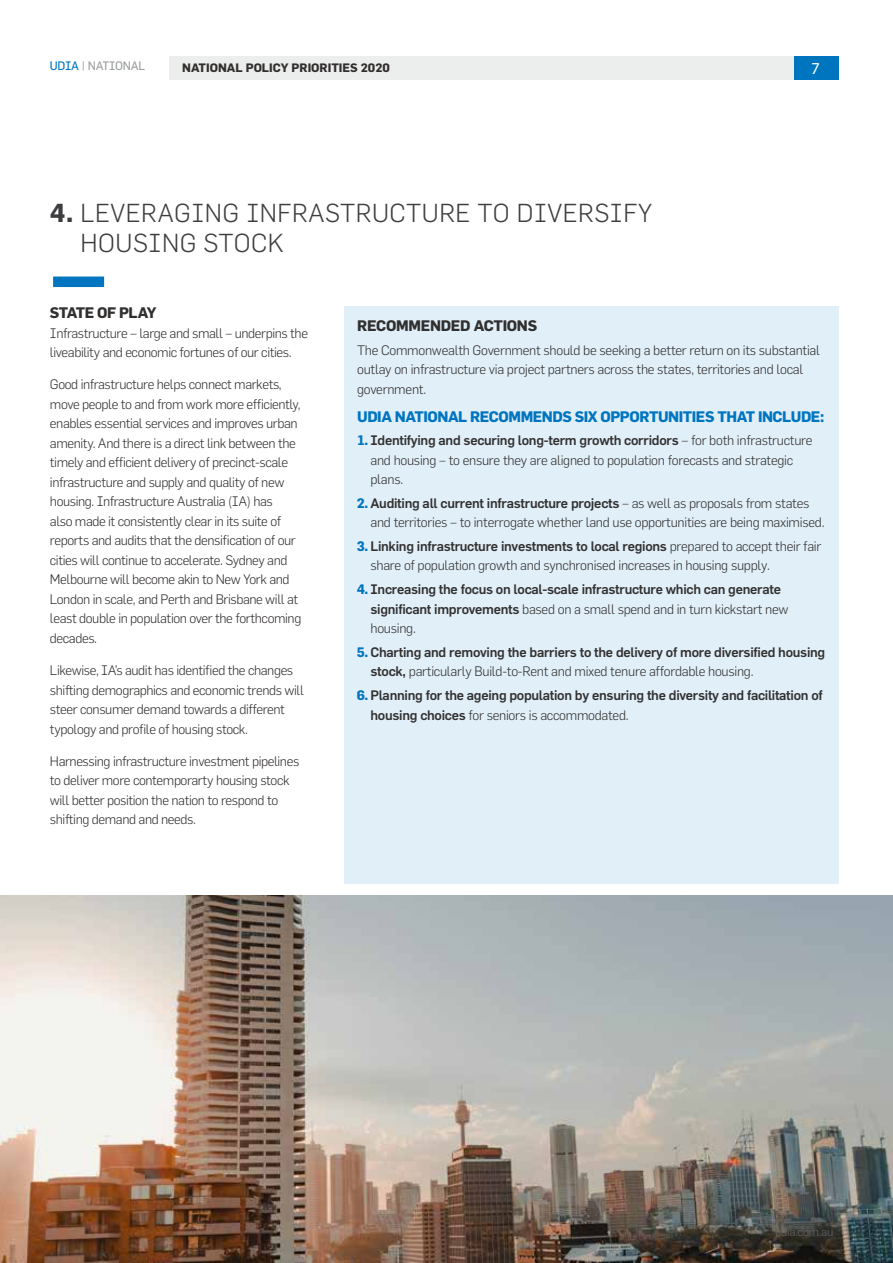
<style>
.page{position:relative;width:893px;height:1263px;background:#fff}
.page>*{position:absolute;margin:0;border:0;box-sizing:border-box;transform-origin:0 0}
.t1{font:300 25.5px/30.6px "Flama";letter-spacing:.02em;color:#3e3d40}
.t2{font:15.3px "Flama Basic";color:#fff}
.t3{font:700 15px "Flama";letter-spacing:-.03em;color:#0075bf}
.t4{font:700 15px "Flama";letter-spacing:-.02em;color:#32302f}
.t5{font:300 13.5px/19.5px "Flama";letter-spacing:-.03em;color:#32302f}
.t6{font:500 13.5px/19.5px "Flama";letter-spacing:-.02em;color:#32302f}
.t7{font:700 12px "Flama";color:#32302f}
.t8{font:12px "Flama Basic";letter-spacing:-.02em;color:#9c9e9f}
.t9{font:300 12px "Flama";letter-spacing:-.02em;color:#646567}
.s1{color:#0075bf}
.s2{font-weight:700}
.s3{font-weight:700;color:#0075bf}
.s4{font-weight:500}
.s5{font-weight:300}
</style>
<div class="page">
<img style="left:1px;top:895px;width:892px;height:368px">
<img style="left:0;top:895px;width:1px;height:368px">
<div style="left:170px;top:56px;width:624px;height:24px;background:#eceded"></div>
<div style="left:794px;top:56px;width:45px;height:24px;background:#0075bf"></div>
<div style="left:53px;top:277px;width:51px;height:10px;background:#0075bf"></div>
<div style="left:344px;top:306px;width:495px;height:577px;background:#e1eff9"></div>
<p class="t8" style="left:50px;top:58px;width:97px"><span class="s1">UDIA</span> | NATIONAL</p>
<p class="t2" style="left:811px;top:59px;width:10px">7</p>
<p class="t7" style="left:182px;top:61px;width:209px">NATIONAL POLICY PRIORITIES 2020</p>
<h1 class="t1" style="left:80px;top:197px;width:574px;text-indent:-30px"><span class="s2">4.</span> LEVERAGING INFRASTRUCTURE TO DIVERSIFY<br>HOUSING STOCK</h1>
<p class="t4" style="left:50px;top:304px;width:108px">STATE OF PLAY</p>
<p class="t5" style="left:50px;top:323px;width:260px">Infrastructure – large and small – underpins the liveability and economic fortunes of our cities.</p>
<p class="t5" style="left:50px;top:375px;width:253px">Good infrastructure helps connect markets, move people to and from work more efficiently, enables essential services and improves urban amenity. And there is a direct link between the timely and efficient delivery of precinct-scale infrastructure and supply and quality of new housing. Infrastructure Australia (IA) has<br>also made it consistently clear in its suite of reports and audits that the densification of our cities will continue to accelerate. Sydney and Melbourne will become akin to New York and London in scale, and Perth and Brisbane will at least double in population over the forthcoming decades.</p>
<p class="t5" style="left:50px;top:660px;width:256px">Likewise, IA’s audit has identified the changes shifting demographics and economic trends will steer consumer demand towards a different typology and profile of housing stock.</p>
<p class="t5" style="left:50px;top:751px;width:251px">Harnessing infrastructure investment pipelines to deliver more contemporarty housing stock will better position the nation to respond to shifting demand and needs.</p>
<p class="t4" style="left:357px;top:316px;width:181px">RECOMMENDED ACTIONS</p>
<p class="t5" style="left:357px;top:340px;width:464px">The Commonwealth Government should be seeking a better return on its substantial outlay on infrastructure via project partners across the states, territories and local government.</p>
<p class="t3" style="left:357px;top:407px;width:469px">UDIA NATIONAL RECOMMENDS SIX OPPORTUNITIES THAT INCLUDE:</p>
<p class="t5" style="left:370px;top:431px;width:444px;text-indent:-13px"><span class="s3">1.</span> <span class="s4">Identifying and securing long-term growth corridors</span> – for both infrastructure and housing – to ensure they are aligned to population forecasts and strategic plans.</p>
<p class="t5" style="left:370px;top:493px;width:455px;text-indent:-14px"><span class="s3">2.</span> <span class="s4">Auditing all current infrastructure projects</span> – as well as proposals from states and territories – to interrogate whether land use opportunities are being maximised.</p>
<p class="t5" style="left:370px;top:536px;width:452px;text-indent:-14px"><span class="s3">3.</span> <span class="s4">Linking infrastructure investments to local regions</span> prepared to accept their fair share of population growth and synchronised increases in housing supply.</p>
<p class="t6" style="left:370px;top:579px;width:420px;text-indent:-14px"><span class="s3">4.</span> Increasing the focus on local-scale infrastructure which can generate significant improvements <span class="s5">based on a small spend and in turn kickstart new housing.</span></p>
<p class="t6" style="left:370px;top:642px;width:456px;text-indent:-14px"><span class="s3">5.</span> Charting and removing the barriers to the delivery of more diversified housing stock, <span class="s5">particularly Build-to-Rent and mixed tenure affordable housing.</span></p>
<p class="t6" style="left:370px;top:685px;width:454px;text-indent:-14px"><span class="s3">6.</span> Planning for the ageing population by ensuring the diversity and facilitation of housing choices <span class="s5">for seniors is accommodated.</span></p>
<p class="t9" style="left:775px;top:1224px;width:60px">udia.com.au</p>
</div>
